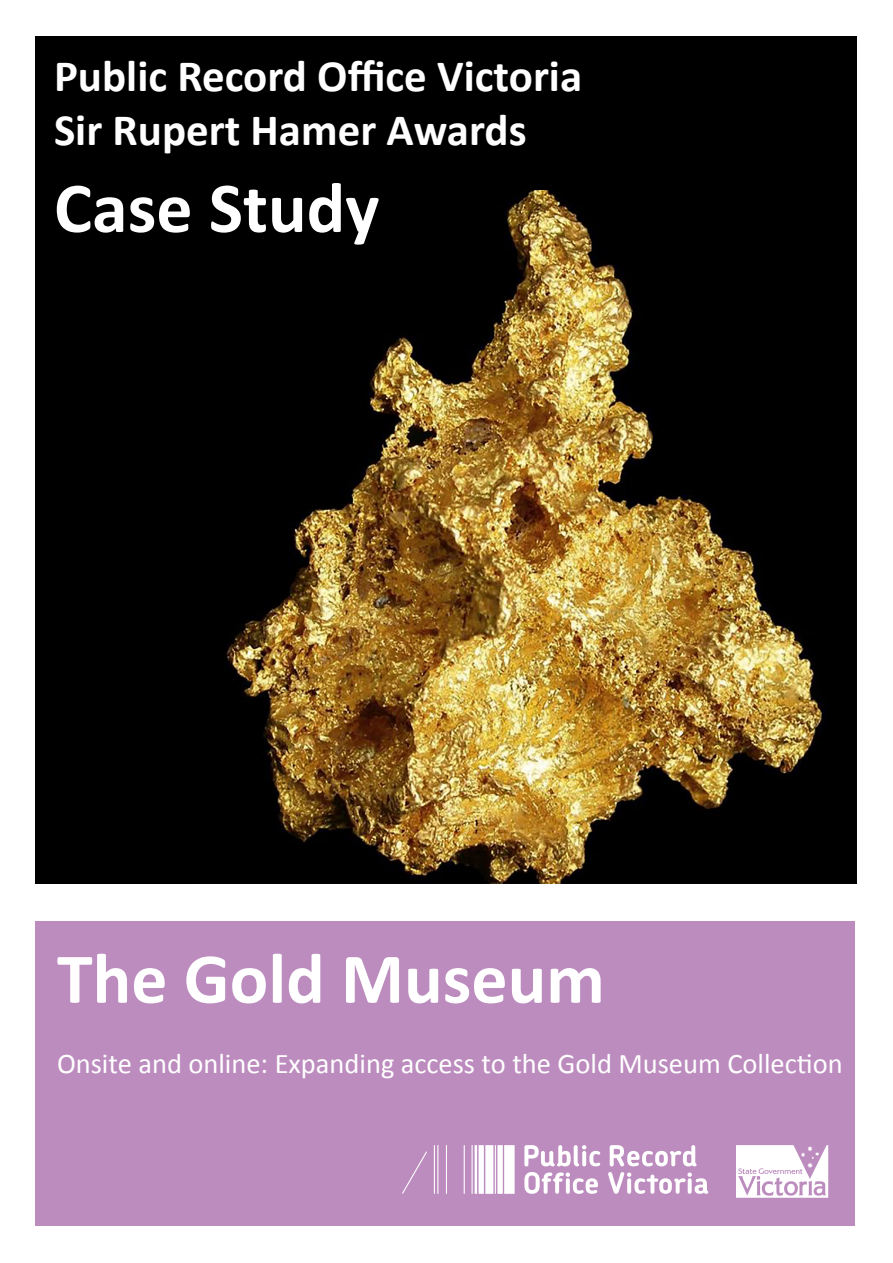
<style>
.page{position:relative;width:893px;height:1263px;background:#fff}
.page>*{position:absolute;margin:0;border:0;box-sizing:border-box;transform-origin:0 0}
.t1{font:700 72px "Calibri";color:#fff}
.t2{font:700 45px "Calibri";color:#fff}
.t3{font:28.5px "Calibri";color:#fff}
</style>
<div class="page">
<div style="left:35px;top:921px;width:820px;height:305px;background:#bd8cbf"></div>
<img style="left:35px;top:36px;width:821px;height:848px">
<svg style="left:736px;top:1145px;width:92px;height:53px"></svg>
<svg style="left:402px;top:1145px;width:306px;height:49px"></svg>
<p class="t2" style="left:54px;top:45px;width:530px">Public Record Office Victoria</p>
<p class="t2" style="left:54px;top:99px;width:474px">Sir Rupert Hamer Awards</p>
<p class="t1" style="left:54px;top:157px;width:327px">Case Study</p>
<p class="t1" style="left:57px;top:928px;width:549px">The Gold Museum</p>
<p class="t3" style="left:57px;top:1043px;width:787px">Onsite and online: Expanding access to the Gold Museum Collection</p>
</div>
